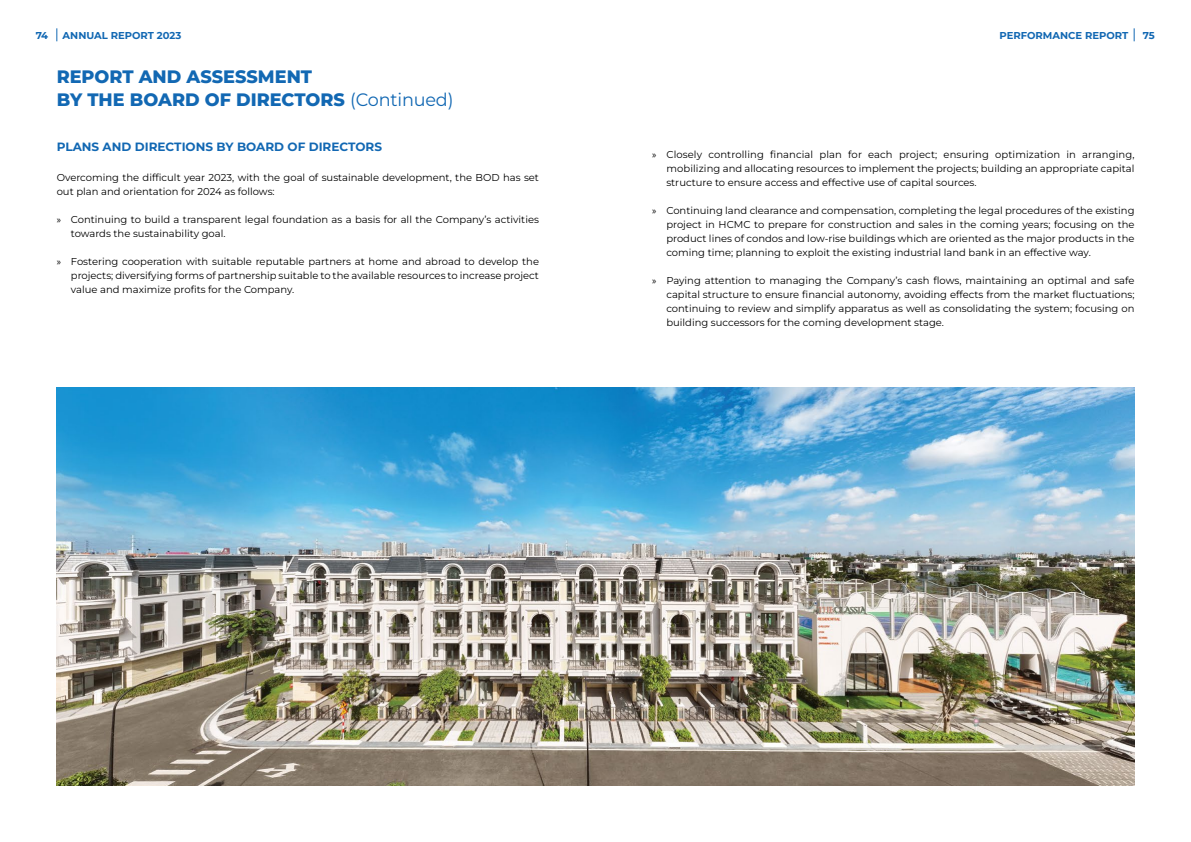
<style>
.page{position:relative;width:1191px;height:842px;background:#fff}
.page>*{position:absolute;margin:0;border:0;box-sizing:border-box;transform-origin:0 0}
.t1{font:800 18px/23px "Montserrat";color:#1268b3}
.t2{font:700 12px "Montserrat";color:#1268b3}
.t3{font:10px/14px "Montserrat";color:#000;text-align:justify}
.t4{font:700 10px "Montserrat";color:#1268b3}
.s1{font-weight:400}
.s2{font-family:"Myriad Pro"}
</style>
<div class="page">
<img style="left:56px;top:388px;width:1078px;height:397px">
<svg style="left:56px;top:28px;width:1px;height:13px"></svg>
<svg style="left:1133px;top:28px;width:1px;height:13px"></svg>
<p class="t4" style="left:36px;top:28px;width:14px">74</p>
<p class="t4" style="left:63px;top:28px;width:120px">ANNUAL REPORT 2023</p>
<p class="t4" style="left:999px;top:28px;width:130px">PERFORMANCE REPORT</p>
<p class="t4" style="left:1142px;top:28px;width:13px">75</p>
<h1 class="t1" style="left:57px;top:64px;width:398px">REPORT AND ASSESSMENT<br>BY THE BOARD OF DIRECTORS <span class="s1">(Continued)</span></h1>
<p class="t2" style="left:57px;top:138px;width:327px">PLANS AND DIRECTIONS BY BOARD OF DIRECTORS</p>
<p class="t3" style="left:57px;top:170px;width:484px">Overcoming the difficult year 2023, with the goal of sustainable development, the BOD has set out plan and orientation for 2024 as follows:</p>
<p class="t3" style="left:71px;top:212px;width:469px;text-indent:-14px"><span class="s2">»</span> Continuing to build a transparent legal foundation as a basis for all the Company’s activities towards the sustainability goal.</p>
<p class="t3" style="left:71px;top:254px;width:469px;text-indent:-14px"><span class="s2">»</span> Fostering cooperation with suitable reputable partners at home and abroad to develop the projects; diversifying forms of partnership suitable to the available resources to increase project value and maximize profits for the Company.</p>
<p class="t3" style="left:666px;top:147px;width:469px;text-indent:-14px"><span class="s2">»</span> Closely controlling financial plan for each project; ensuring optimization in arranging, mobilizing and allocating resources to implement the projects; building an appropriate capital structure to ensure access and effective use of capital sources.</p>
<p class="t3" style="left:666px;top:203px;width:470px;text-indent:-14px"><span class="s2">»</span> Continuing land clearance and compensation, completing the legal procedures of the existing project in HCMC to prepare for construction and sales in the coming years; focusing on the product lines of condos and low-rise buildings which are oriented as the major products in the coming time; planning to exploit the existing industrial land bank in an effective way.</p>
<p class="t3" style="left:666px;top:273px;width:469px;text-indent:-14px"><span class="s2">»</span> Paying attention to managing the Company’s cash flows, maintaining an optimal and safe capital structure to ensure financial autonomy, avoiding effects from the market fluctuations; continuing to review and simplify apparatus as well as consolidating the system; focusing on building successors for the coming development stage.</p>
</div>
